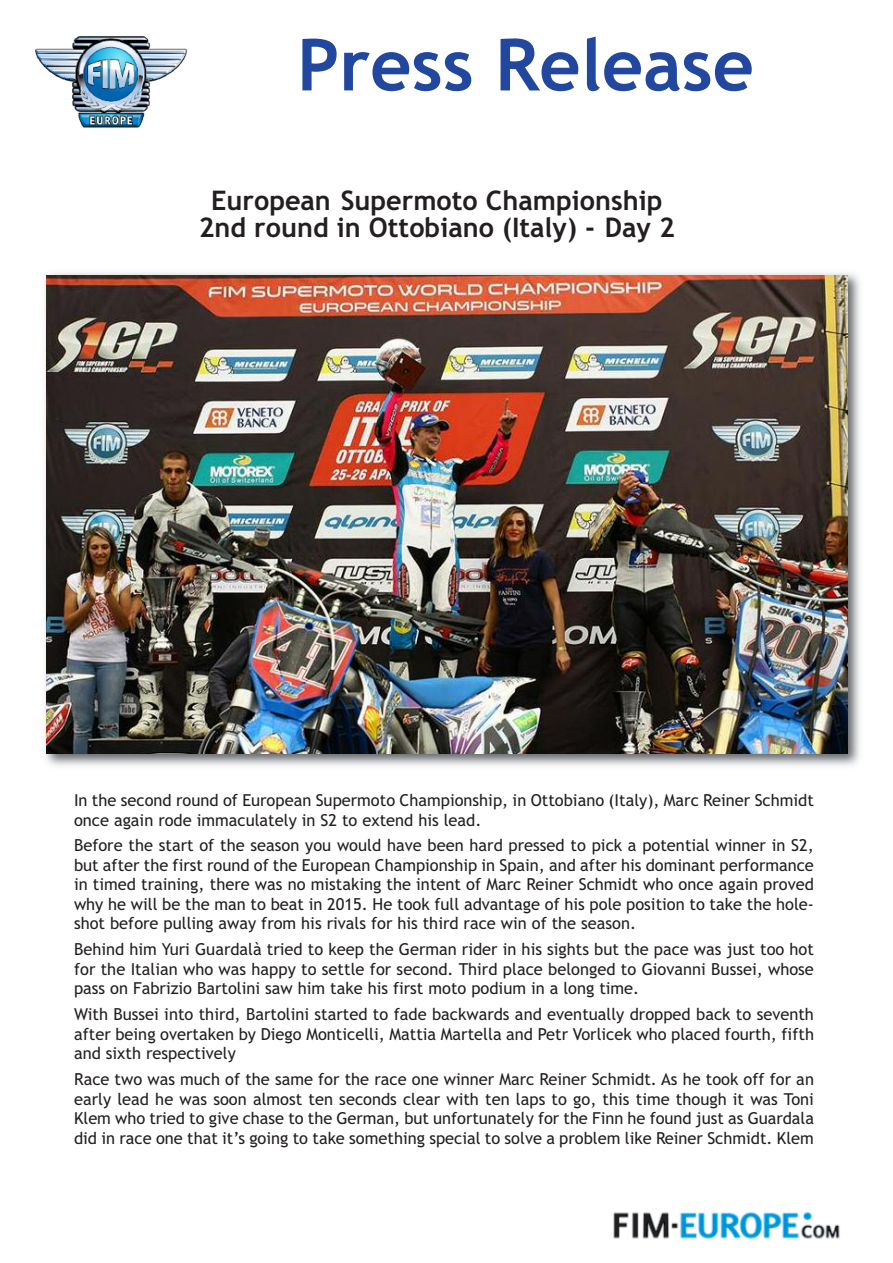
<style>
.page{position:relative;width:893px;height:1263px;background:#fff}
.page>*{position:absolute;margin:0;border:0;box-sizing:border-box;transform-origin:0 0}
.t1{font:700 72px "Trebuchet MS";color:#22479e}
.t2{font:700 27px/27.6px "Trebuchet MS";color:#231f20;text-align:center}
.t3{font:16.5px/19.5px "Trebuchet MS";color:#231f20;text-align:justify}
</style>
<div class="page">
<img style="left:35px;top:36px;width:153px;height:92px">
<img style="left:613px;top:1211px;width:227px;height:29px">
<img style="left:45px;top:273px;width:815px;height:493px">
<img style="left:47px;top:275px;width:800px;height:478px">
<h1 class="t1" style="left:297px;top:24px;width:458px">Press Release</h1>
<h2 class="t2" style="left:199px;top:186px;width:478px">European Supermoto Championship<br>2nd round in Ottobiano (Italy) - Day 2</h2>
<p class="t3" style="left:74px;top:791px;width:741px">In the second round of European Supermoto Championship, in Ottobiano (Italy), Marc Reiner Schmidt once again rode immaculately in S2 to extend his lead.</p>
<p class="t3" style="left:74px;top:836px;width:741px">Before the start of the season you would have been hard pressed to pick a potential winner in S2, but after the first round of the European Championship in Spain, and after his dominant performance in timed training, there was no mistaking the intent of Marc Reiner Schmidt who once again proved why he will be the man to beat in 2015. He took full advantage of his pole position to take the hole&shy;shot before pulling away from his rivals for his third race win of the season.</p>
<p class="t3" style="left:74px;top:940px;width:741px">Behind him Yuri Guardalà tried to keep the German rider in his sights but the pace was just too hot for the Italian who was happy to settle for second. Third place belonged to Giovanni Bussei, whose pass on Fabrizio Bartolini saw him take his first moto podium in a long time.</p>
<p class="t3" style="left:74px;top:1005px;width:741px">With Bussei into third, Bartolini started to fade backwards and eventually dropped back to seventh after being overtaken by Diego Monticelli, Mattia Martella and Petr Vorlicek who placed fourth, fifth and sixth respectively</p>
<p class="t3" style="left:74px;top:1070px;width:741px">Race two was much of the same for the race one winner Marc Reiner Schmidt. As he took off for an early lead he was soon almost ten seconds clear with ten laps to go, this time though it was Toni Klem who tried to give chase to the German, but unfortunately for the Finn he found just as Guardala did in race one that it’s going to take something special to solve a problem like Reiner Schmidt. Klem</p>
</div>
